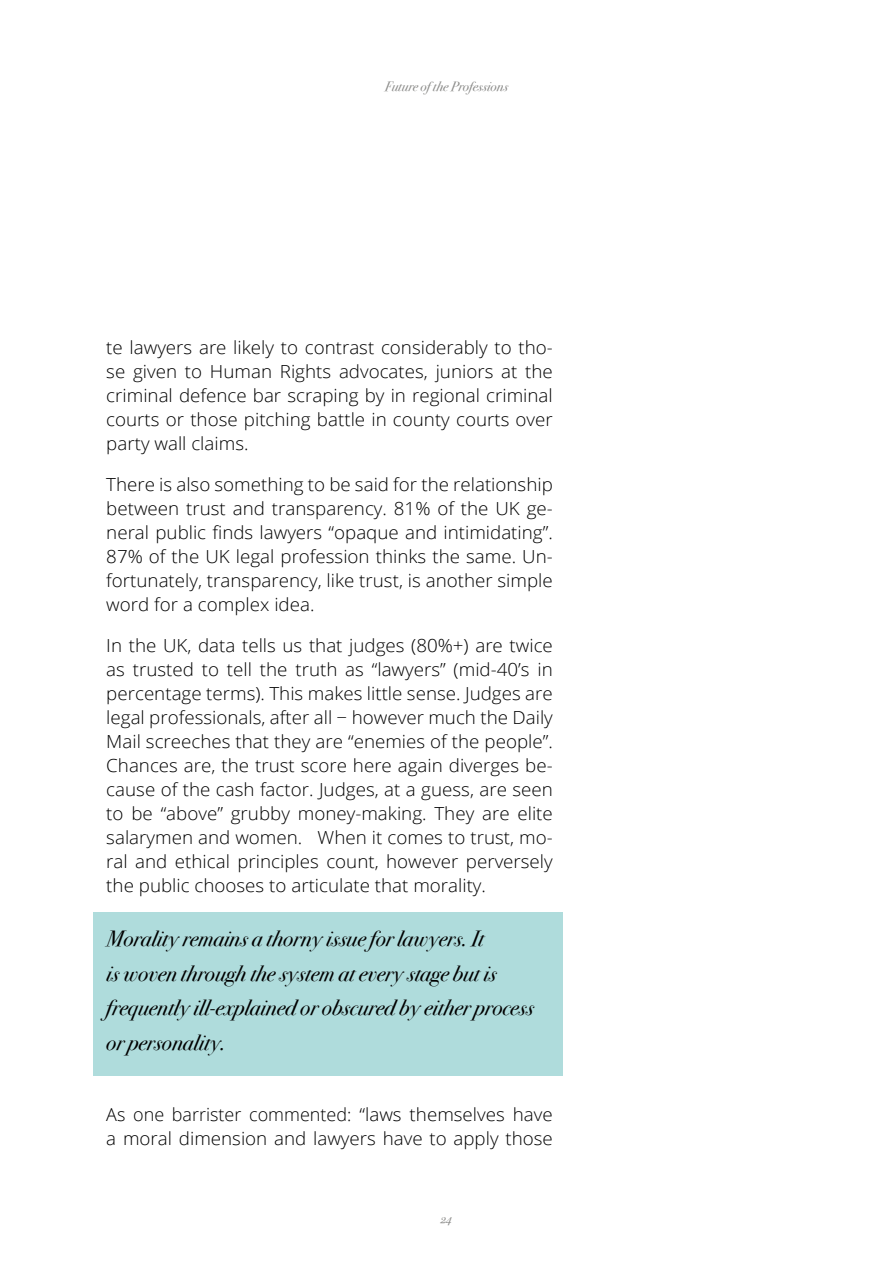
<style>
.page{position:relative;width:893px;height:1263px;background:#fff}
.page>*{position:absolute;margin:0;border:0;box-sizing:border-box;transform-origin:0 0}
.t1{font:italic 21.9px/34.7px "Bodoni Svty Two OSITCTT";color:#000}
.t2{font:300 18px/24px "Open Sans";color:#000;text-align:justify;scale:1.04 1}
.t3{font:300 18px/24px "Open Sans";color:#000}
.t4{font:italic 13.5px "Bodoni Svty Two OSITCTT";color:#8b8b89}
</style>
<div class="page">
<div style="left:94px;top:912px;width:469px;height:164px;background:#afdcdc"></div>
<p class="t4" style="left:385px;top:79px;width:125px">Future of the Professions</p>
<p class="t2" style="left:106px;top:335px;width:431px">te lawyers are likely to contrast considerably to tho&shy;se given to Human Rights advocates, juniors at the criminal defence bar scraping by in regional criminal courts or those pitching battle in county courts over party wall claims.</p>
<p class="t2" style="left:106px;top:472px;width:431px">There is also something to be said for the relationship between trust and transparency. 81% of the UK ge&shy;neral public finds lawyers “opaque and intimidating”.<br>87% of the UK legal profession thinks the same. Un&shy;fortunately, transparency, like trust, is another simple word for a complex idea.</p>
<p class="t2" style="left:106px;top:633px;width:431px">In the UK, data tells us that judges (80%+) are twice as trusted to tell the truth as “lawyers” (mid-40’s in percentage terms). This makes little sense. Judges are legal professionals, after all − however much the Daily Mail screeches that they are “enemies of the people”.<br>Chances are, the trust score here again diverges be&shy;cause of the cash factor. Judges, at a guess, are seen to be “above” grubby money-making. They are elite salarymen and women. When it comes to trust, mo&shy;ral and ethical principles count, however perversely the public chooses to articulate that morality.</p>
<p class="t1" style="left:106px;top:921px;width:429px">Morality remains a thorny issue for lawyers. It<br>is woven through the system at every stage but is frequently ill-explained or obscured by either process or personality.</p>
<p class="t3" style="left:106px;top:1102px;width:448px">As one barrister commented: “laws themselves have a moral dimension and lawyers have to apply those</p>
<p class="t4" style="left:441px;top:1210px;width:13px">24</p>
</div>
